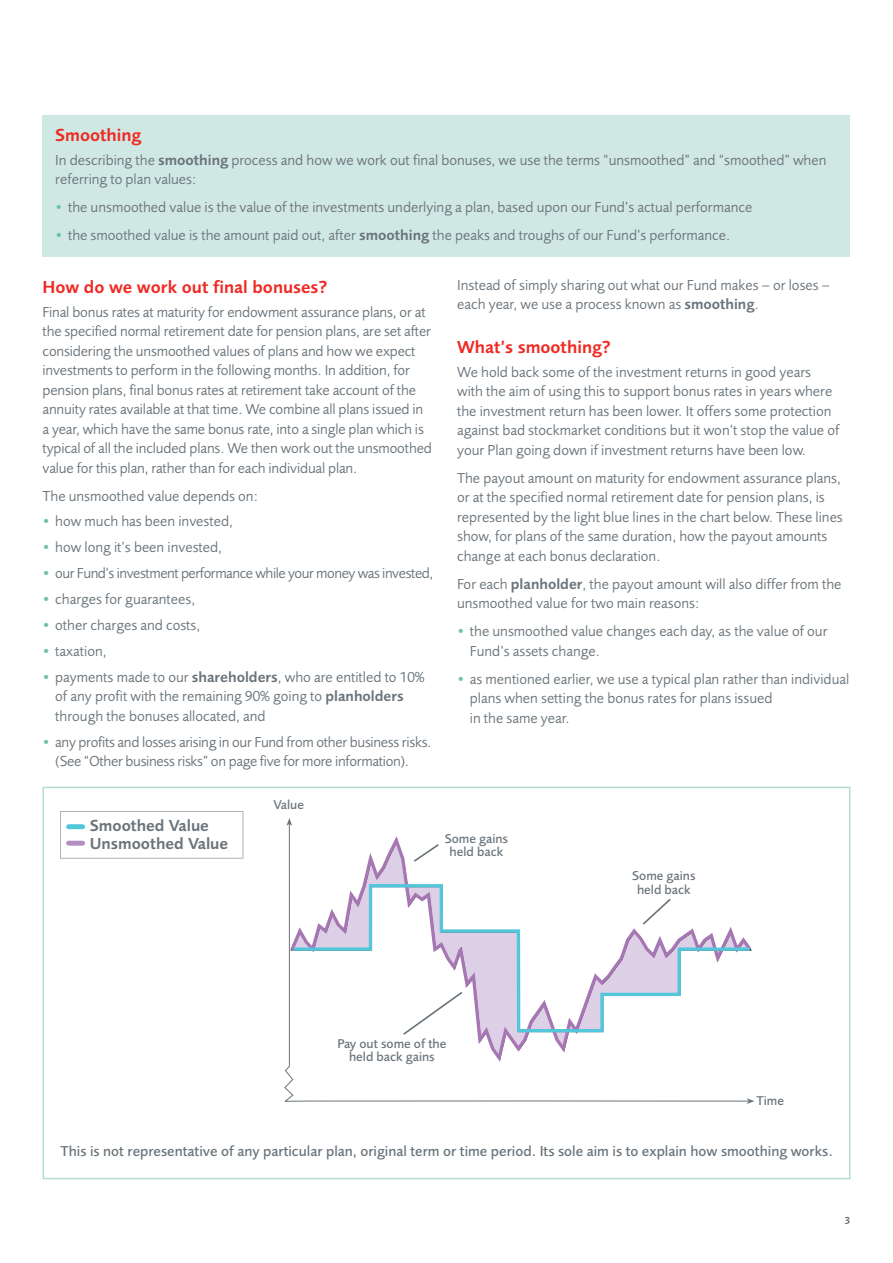
<style>
.page{position:relative;width:893px;height:1263px;background:#fff}
.page>*{position:absolute;margin:0;border:0;box-sizing:border-box;transform-origin:0 0}
.Sub_heading{font:600 18px "Pru Sans";color:#ee2a23}
.t1{font:600 16.5px/18.1px "Pru Sans";color:#6a747b}
.Body_Copy{font:15px/19.5px "Pru Sans";color:#6a747b}
.Body_Copy-2{font:15px/19.5px "Pru Sans";letter-spacing:-.02em;color:#6a747b}
.Body_Copy-3{font:15px "Pru Sans";letter-spacing:-.03em;color:#6a747b}
.t2{font:500 14.85px "Pru Sans";color:#6a747b}
.t3{font:500 13.2px/13.2px "Pru Sans";color:#6a747b;text-align:center}
.t4{font:600 10.5px "Pru Sans";color:#6a747b}
.s1{font-weight:600}
.s2{color:#6dc0b0}
</style>
<div class="page">
<svg style="left:288px;top:832px;width:281px;height:233px"></svg>
<svg style="left:290px;top:882px;width:462px;height:152px"></svg>
<svg style="left:284px;top:1065px;width:470px;height:39px"></svg>
<hr style="left:289px;top:824px;width:1px;height:242px;background:#6a747b">
<svg style="left:286px;top:818px;width:6px;height:8px"></svg>
<svg style="left:401px;top:842px;width:63px;height:194px"></svg>
<svg style="left:641px;top:897px;width:31px;height:29px"></svg>
<div style="left:60px;top:811px;width:183px;height:48px;border:1px solid #adb4ba"></div>
<div style="left:69px;top:824px;width:14px;height:5px;background:#53c7db"></div>
<div style="left:69px;top:841px;width:14px;height:5px;background:#b58ec1"></div>
<div style="left:43px;top:787px;width:807px;height:392px;border:2px solid #b5dcd4"></div>
<div style="left:43px;top:115px;width:807px;height:43px;background:#d0e8e3"></div>
<div style="left:43px;top:141px;width:807px;height:60px;background:#d0e8e3"></div>
<div style="left:43px;top:188px;width:807px;height:41px;background:#d0e8e3"></div>
<div style="left:43px;top:216px;width:807px;height:41px;background:#d0e8e3"></div>
<p class="Sub_heading" style="left:55px;top:125px;width:88px">Smoothing</p>
<p class="Body_Copy" style="left:55px;top:150px;width:773px">In describing the <span class="s1">smoothing</span> process and how we work out final bonuses, we use the terms “unsmoothed” and “smoothed” when referring to plan values:</p>
<p class="Body_Copy" style="left:55px;top:198px;width:699px"><span class="s2">•</span> the unsmoothed value is the value of the investments underlying a plan, based upon our Fund’s actual performance</p>
<p class="Body_Copy" style="left:55px;top:226px;width:677px"><span class="s2">•</span> the smoothed value is the amount paid out, after <span class="s1">smoothing</span> the peaks and troughs of our Fund’s performance.</p>
<p class="Sub_heading" style="left:43px;top:276px;width:286px">How do we work out final bonuses?</p>
<p class="Body_Copy" style="left:43px;top:302px;width:391px">Final bonus rates at maturity for endowment assurance plans, or at the specified normal retirement date for pension plans, are set after considering the unsmoothed values of plans and how we expect investments to perform in the following months. In addition, for pension plans, final bonus rates at retirement take account of the annuity rates available at that time. We combine all plans issued in a year, which have the same bonus rate, into a single plan which is typical of all the included plans. We then work out the unsmoothed value for this plan, rather than for each individual plan.</p>
<p class="Body_Copy" style="left:43px;top:486px;width:217px">The unsmoothed value depends on:</p>
<p class="Body_Copy" style="left:43px;top:512px;width:192px"><span class="s2">•</span> how much has been invested,</p>
<p class="Body_Copy" style="left:43px;top:537px;width:181px"><span class="s2">•</span> how long it’s been invested,</p>
<p class="Body_Copy-3" style="left:43px;top:564px;width:392px"><span class="s2">•</span> our Fund’s investment performance while your money was invested,</p>
<p class="Body_Copy" style="left:43px;top:589px;width:154px"><span class="s2">•</span> charges for guarantees,</p>
<p class="Body_Copy" style="left:43px;top:615px;width:159px"><span class="s2">•</span> other charges and costs,</p>
<p class="Body_Copy" style="left:43px;top:641px;width:66px"><span class="s2">•</span> taxation,</p>
<p class="Body_Copy" style="left:55px;top:667px;width:371px;text-indent:-13px"><span class="s2">•</span> payments made to our <span class="s1">shareholders</span>, who are entitled to 10% of any profit with the remaining 90% going to <span class="s1">planholders </span>through the bonuses allocated, and</p>
<p class="Body_Copy-2" style="left:55px;top:732px;width:378px;text-indent:-13px"><span class="s2">•</span> any profits and losses arising in our Fund from other business risks. (See “Other business risks” on page five for more information).</p>
<p class="Body_Copy" style="left:457px;top:275px;width:374px">Instead of simply sharing out what our Fund makes – or loses – each year, we use a process known as <span class="s1">smoothing</span>.</p>
<p class="Sub_heading" style="left:457px;top:336px;width:155px">What’s smoothing?</p>
<p class="Body_Copy" style="left:457px;top:362px;width:384px">We hold back some of the investment returns in good years with the aim of using this to support bonus rates in years where the investment return has been lower. It offers some protection against bad stockmarket conditions but it won’t stop the value of your Plan going down if investment returns have been low.</p>
<p class="Body_Copy" style="left:457px;top:468px;width:387px">The payout amount on maturity for endowment assurance plans, or at the specified normal retirement date for pension plans, is represented by the light blue lines in the chart below. These lines show, for plans of the same duration, how the payout amounts change at each bonus declaration.</p>
<p class="Body_Copy" style="left:457px;top:574px;width:386px">For each <span class="s1">planholder</span>, the payout amount will also differ from the unsmoothed value for two main reasons:</p>
<p class="Body_Copy" style="left:470px;top:621px;width:359px;text-indent:-13px"><span class="s2">•</span> the unsmoothed value changes each day, as the value of our<br>Fund’s assets change.</p>
<p class="Body_Copy" style="left:470px;top:669px;width:381px;text-indent:-13px"><span class="s2">•</span> as mentioned earlier, we use a typical plan rather than individual plans when setting the bonus rates for plans issued<br>in the same year.</p>
<p class="t1" style="left:90px;top:816px;width:140px">Smoothed Value<br>Unsmoothed Value</p>
<p class="t3" style="left:273px;top:798px;width:32px">Value</p>
<p class="t3" style="left:445px;top:831px;width:65px">Some gains held back</p>
<p class="t3" style="left:337px;top:1037px;width:111px">Pay out some of the held back gains</p>
<p class="t3" style="left:632px;top:869px;width:65px">Some gains held back</p>
<p class="t3" style="left:757px;top:1094px;width:29px">Time</p>
<p class="t2" style="left:60px;top:1143px;width:774px">This is not representative of any particular plan, original term or time period. Its sole aim is to explain how smoothing works.</p>
<p class="t4" style="left:844px;top:1214px;width:8px">3</p>
</div>
